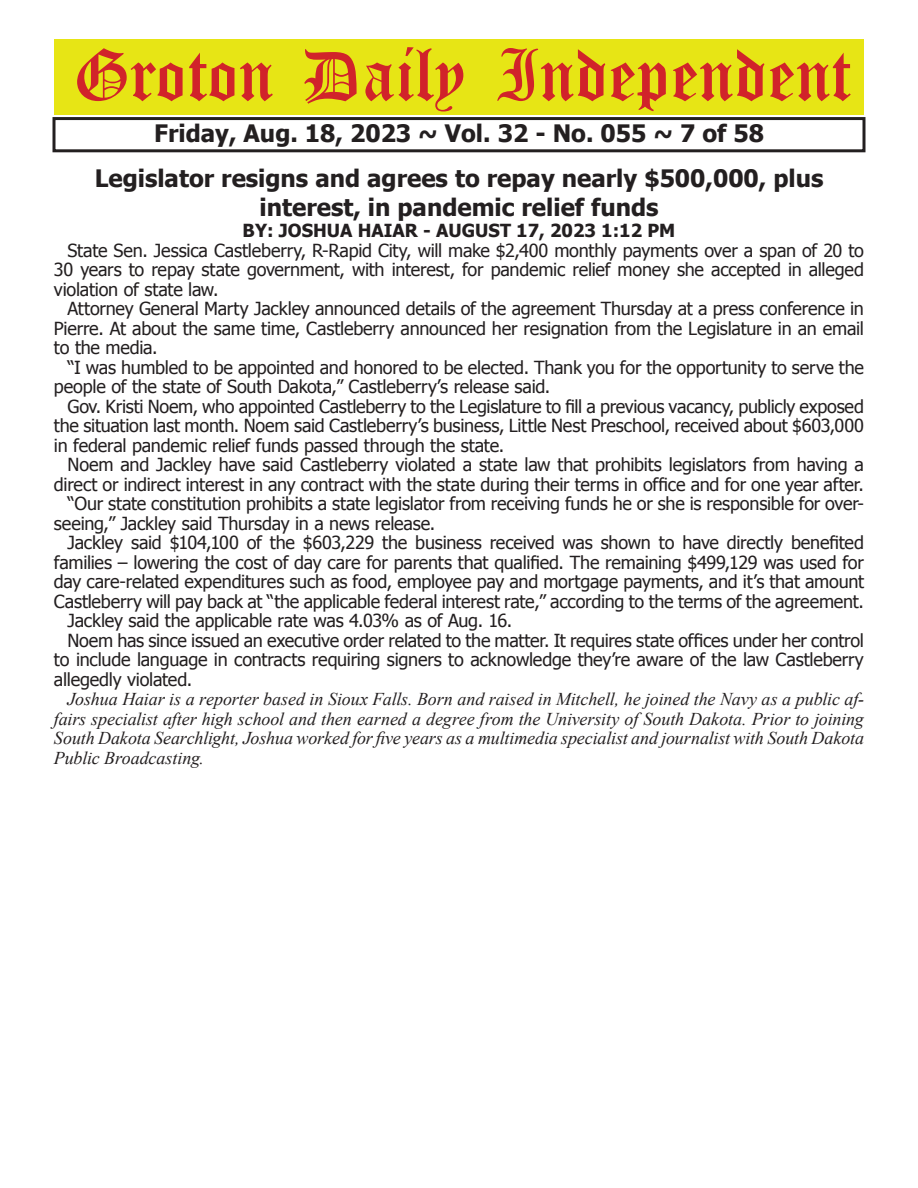
<style>
.page{position:relative;width:918px;height:1188px;background:#fff}
.page>*{position:absolute;margin:0;border:0;box-sizing:border-box;transform-origin:0 0}
.t1{font:54px "Old English Five";color:#d1232a}
.t2{font:700 24px/28.8px "Tahoma";color:#231f20;text-align:center}
.t3{font:18px/19.5px "Tahoma";letter-spacing:-.015em;color:#231f20;text-align:justify}
.t4{font:italic 18px/19.5px "Times New Roman";letter-spacing:-.005em;color:#231f20;text-align:justify}
.t5{font:700 18px "Tahoma";color:#231f20}
</style>
<div class="page">
<div style="left:52px;top:117px;width:814px;height:35px;border:3px solid #231f20"></div>
<div style="left:54px;top:40px;width:810px;height:75px;background:#e7e515"></div>
<h1 class="t1" style="left:73px;top:50px;width:779px">Groton Daily Independent</h1>
<h2 class="t2" style="left:154px;top:117px;width:611px">Friday, Aug. 18, 2023 ~ Vol. 32 - No. 055 ~ 7 of 58</h2>
<h2 class="t2" style="left:95px;top:162px;width:730px">Legislator resigns and agrees to repay nearly $500,000, plus interest, in pandemic relief funds</h2>
<p class="t5" style="left:243px;top:218px;width:434px">BY: JOSHUA HAIAR - AUGUST 17, 2023 1:12 PM</p>
<p class="t3" style="left:54px;top:240px;width:812px;text-indent:14px">State Sen. Jessica Castleberry, R-Rapid City, will make $2,400 monthly payments over a span of 20 to 30 years to repay state government, with interest, for pandemic relief money she accepted in alleged violation of state law.</p>
<p class="t3" style="left:54px;top:298px;width:812px;text-indent:14px">Attorney General Marty Jackley announced details of the agreement Thursday at a press conference in Pierre. At about the same time, Castleberry announced her resignation from the Legislature in an email to the media.</p>
<p class="t3" style="left:54px;top:357px;width:811px;text-indent:14px">“I was humbled to be appointed and honored to be elected. Thank you for the opportunity to serve the people of the state of South Dakota,” Castleberry’s release said.</p>
<p class="t3" style="left:54px;top:396px;width:812px;text-indent:14px">Gov. Kristi Noem, who appointed Castleberry to the Legislature to fill a previous vacancy, publicly exposed the situation last month. Noem said Castleberry’s business, Little Nest Preschool, received about $603,000 in federal pandemic relief funds passed through the state.</p>
<p class="t3" style="left:67px;top:454px;width:798px">Noem and Jackley have said Castleberry violated a state law that prohibits legislators from having a</p>
<p class="t3" style="left:54px;top:474px;width:812px">direct or indirect interest in any contract with the state during their terms in office and for one year after.</p>
<p class="t3" style="left:67px;top:493px;width:798px">“Our state constitution prohibits a state legislator from receiving funds he or she is responsible for over-</p>
<p class="t3" style="left:54px;top:513px;width:383px">seeing,” Jackley said Thursday in a news release.</p>
<p class="t3" style="left:67px;top:532px;width:798px">Jackley said $104,100 of the $603,229 the business received was shown to have directly benefited</p>
<p class="t3" style="left:54px;top:552px;width:811px">families – lowering the cost of day care for parents that qualified. The remaining $499,129 was used for</p>
<p class="t3" style="left:54px;top:571px;width:812px">day care-related expenditures such as food, employee pay and mortgage payments, and it’s that amount</p>
<p class="t3" style="left:54px;top:591px;width:812px">Castleberry will pay back at “the applicable federal interest rate,” according to the terms of the agreement.</p>
<p class="t3" style="left:67px;top:610px;width:446px">Jackley said the applicable rate was 4.03% as of Aug. 16.</p>
<p class="t3" style="left:67px;top:629px;width:798px">Noem has since issued an executive order related to the matter. It requires state offices under her control</p>
<p class="t3" style="left:54px;top:649px;width:811px">to include language in contracts requiring signers to acknowledge they’re aware of the law Castleberry</p>
<p class="t3" style="left:54px;top:668px;width:140px">allegedly violated.</p>
<p class="t4" style="left:54px;top:689px;width:812px;text-indent:14px">Joshua Haiar is a reporter based in Sioux Falls. Born and raised in Mitchell, he joined the Navy as a public af&shy;fairs specialist after high school and then earned a degree from the University of South Dakota. Prior to joining South Dakota Searchlight, Joshua worked for five years as a multimedia specialist and journalist with South Dakota Public Broadcasting.</p>
</div>
